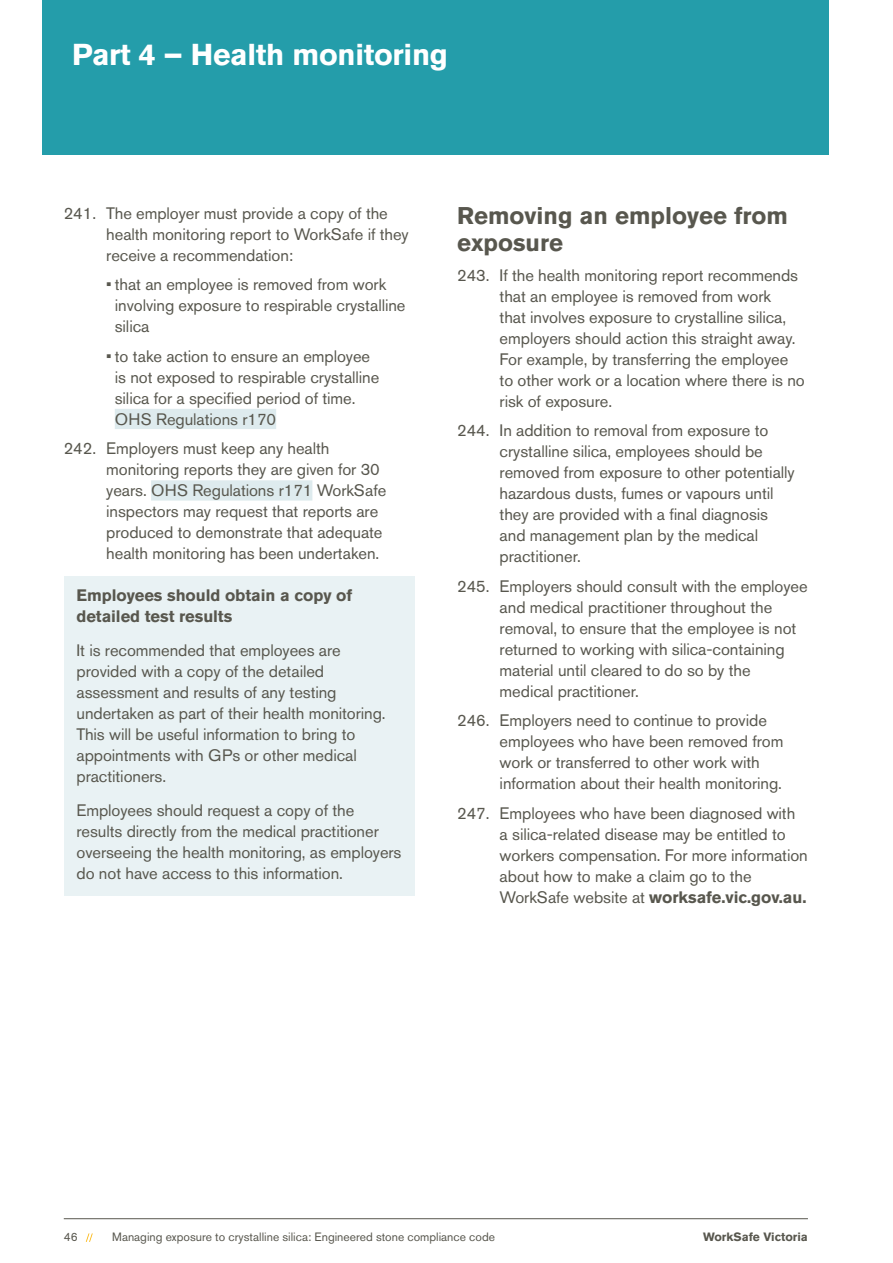
<style>
.page{position:relative;width:893px;height:1263px;background:#fff}
.page>*{position:absolute;margin:0;border:0;box-sizing:border-box;transform-origin:0 0}
.H1_-_PAGE_FOLLOWER_H{font:700 30px "Akzidenz Grotesk BE";letter-spacing:-.01em;color:#fff}
.H2_-_HEADING{font:700 24px/27px "Akzidenz Grotesk BE";color:#58574e}
.P_-_NUMBERED_BODY{font:16.5px/21px "Akzidenz Grotesk BE";letter-spacing:-.005em;color:#58574e}
.P_-_SHADED_NOTE_NO_S{font:16.5px/21px "Akzidenz Grotesk BE";letter-spacing:-.005em;color:#58574e}
.P_-_L1_BULLET_INDENT{font:16.5px/21px "Akzidenz Grotesk BE";letter-spacing:-.005em;color:#58574e}
.P_-_SHADED_NOTE{font:16.5px/21px "Akzidenz Grotesk BE";letter-spacing:-.005em;color:#58574e}
.P_-_SHADED_NOTE_NO_S-2{font:700 16.5px/21px "Akzidenz Grotesk BE";letter-spacing:-.005em;color:#58574e}
.t1{font:12px "Akzidenz Grotesk BE";color:#58574e}
.t2{font:700 12px "Akzidenz Grotesk BE";color:#58574e}
.s1{font-weight:700}
</style>
<div class="page">
<hr style="left:64px;top:1218px;width:744px;height:1px;background:#58574e">
<svg style="left:86px;top:1233px;width:7px;height:9px"></svg>
<div style="left:43px;top:0;width:786px;height:155px;background:#249daa"></div>
<div style="left:115px;top:409px;width:161px;height:20px;background:#deebee"></div>
<div style="left:151px;top:480px;width:161px;height:21px;background:#deebee"></div>
<div style="left:64px;top:576px;width:351px;height:63px;background:#e9f2f4"></div>
<div style="left:64px;top:631px;width:351px;height:168px;background:#e9f2f4"></div>
<div style="left:64px;top:791px;width:351px;height:105px;background:#e9f2f4"></div>
<p class="H1_-_PAGE_FOLLOWER_H" style="left:72px;top:37px;width:377px">Part 4 – Health monitoring</p>
<p class="P_-_NUMBERED_BODY" style="left:106px;top:202px;width:304px;text-indent:-43px">241. The employer must provide a copy of the health monitoring report to WorkSafe if they receive a recommendation:</p>
<p class="P_-_L1_BULLET_INDENT" style="left:115px;top:274px;width:292px;text-indent:-9px">• that an employee is removed from work involving exposure to respirable crystalline silica</p>
<p class="P_-_L1_BULLET_INDENT" style="left:115px;top:345px;width:266px;text-indent:-9px">• to take action to ensure an employee is not exposed to respirable crystalline silica for a specified period of time.<br>OHS Regulations r170</p>
<p class="P_-_NUMBERED_BODY" style="left:106px;top:438px;width:282px;text-indent:-43px">242. Employers must keep any health monitoring reports they are given for 30 years. OHS Regulations r171 WorkSafe inspectors may request that reports are produced to demonstrate that adequate health monitoring has been undertaken.</p>
<p class="P_-_SHADED_NOTE_NO_S-2" style="left:77px;top:585px;width:277px">Employees should obtain a copy of detailed test results</p>
<p class="P_-_SHADED_NOTE_NO_S" style="left:77px;top:640px;width:311px">It is recommended that employees are provided with a copy of the detailed assessment and results of any testing undertaken as part of their health monitoring.<br>This will be useful information to bring to appointments with GPs or other medical practitioners.</p>
<p class="P_-_SHADED_NOTE" style="left:77px;top:800px;width:326px">Employees should request a copy of the results directly from the medical practitioner overseeing the health monitoring, as employers do not have access to this information.</p>
<p class="H2_-_HEADING" style="left:457px;top:202px;width:332px">Removing an employee from exposure</p>
<p class="P_-_NUMBERED_BODY" style="left:500px;top:264px;width:307px;text-indent:-43px">243. If the health monitoring report recommends that an employee is removed from work<br>that involves exposure to crystalline silica, employers should action this straight away.<br>For example, by transferring the employee to other work or a location where there is no risk of exposure.</p>
<p class="P_-_NUMBERED_BODY" style="left:500px;top:420px;width:297px;text-indent:-43px">244. In addition to removal from exposure to crystalline silica, employees should be removed from exposure to other potentially hazardous dusts, fumes or vapours until they are provided with a final diagnosis and management plan by the medical practitioner.</p>
<p class="P_-_NUMBERED_BODY" style="left:500px;top:575px;width:310px;text-indent:-43px">245. Employers should consult with the employee and medical practitioner throughout the removal, to ensure that the employee is not returned to working with silica-containing material until cleared to do so by the medical practitioner.</p>
<p class="P_-_NUMBERED_BODY" style="left:500px;top:710px;width:285px;text-indent:-43px">246. Employers need to continue to provide employees who have been removed from work or transferred to other work with information about their health monitoring.</p>
<p class="P_-_NUMBERED_BODY" style="left:500px;top:802px;width:310px;text-indent:-43px">247. Employees who have been diagnosed with<br>a silica-related disease may be entitled to workers compensation. For more information about how to make a claim go to the WorkSafe website at <span class="s1">worksafe.vic.gov.au.</span></p>
<p class="t1" style="left:64px;top:1230px;width:15px">46</p>
<p class="t1" style="left:112px;top:1230px;width:384px">Managing exposure to crystalline silica: Engineered stone compliance code</p>
<p class="t2" style="left:703px;top:1230px;width:106px">WorkSafe Victoria</p>
</div>
